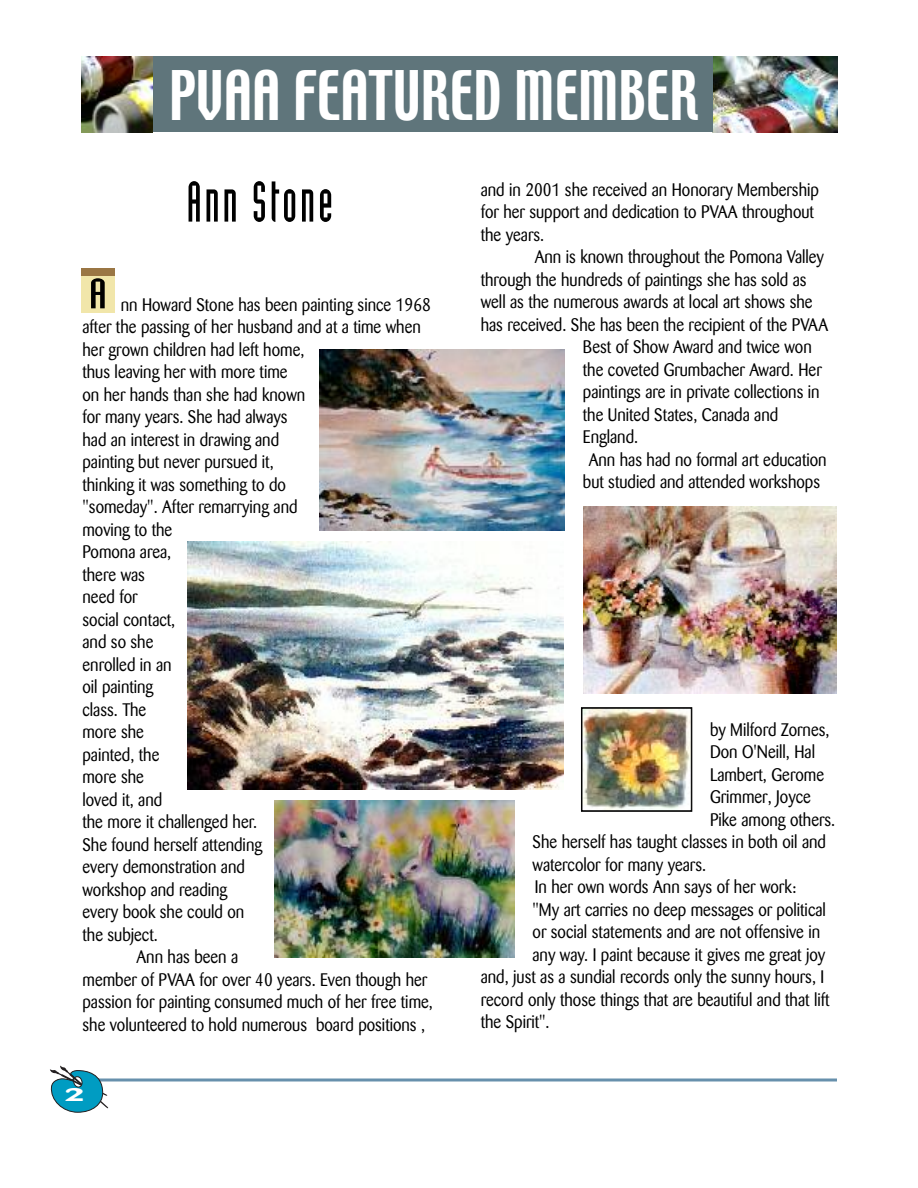
<style>
.page{position:relative;width:918px;height:1188px;background:#fff}
.page>*{position:absolute;margin:0;border:0;box-sizing:border-box;transform-origin:0 0}
.t1{font:60.6px "Techno";color:#fff;scale:.82 1}
.t2{font:56.25px "Industria Solid";letter-spacing:.06em;color:#000;scale:.9 1}
.t3{font:41.7px "Industria Solid";color:#000;scale:1.47 1}
.t4{font:18px/22.5px "Barmeno";color:#000;scale:.9 1}
.t5{font:700 18px "Barmeno";color:#fff;scale:2.1 1}
</style>
<div class="page">
<img style="left:713px;top:57px;width:124px;height:75px">
<div style="left:152px;top:57px;width:561px;height:75px;background:#5f757b"></div>
<img style="left:81px;top:57px;width:72px;height:75px">
<div style="left:81px;top:275px;width:34px;height:38px;background:#f1e6aa"></div>
<div style="left:81px;top:268px;width:34px;height:8px;background:#9a7644"></div>
<img style="left:320px;top:349px;width:245px;height:181px">
<img style="left:274px;top:801px;width:241px;height:156px">
<img style="left:188px;top:541px;width:376px;height:249px">
<img style="left:583px;top:506px;width:254px;height:188px">
<img style="left:584px;top:710px;width:105px;height:99px">
<div style="left:582px;top:708px;width:109px;height:103px;border:1px solid #000"></div>
<svg style="left:108px;top:1078px;width:729px;height:4px;background:#8cabc0"></svg>
<svg style="left:50px;top:1066px;width:58px;height:46px"></svg>
<h1 class="t1" style="left:169px;top:64px;width:647px">PVAA FEATURED MEMBER</h1>
<h2 class="t2" style="left:187px;top:181px;width:164px">Ann Stone</h2>
<h3 class="t3" style="left:89px;top:279px;width:14px">A</h3>
<p class="t4" style="left:121px;top:295px;width:346px">nn Howard Stone has been painting since 1968</p>
<p class="t4" style="left:83px;top:317px;width:378px">after the passing of her husband and at a time when</p>
<p class="t4" style="left:83px;top:340px;width:248px">her grown children had left home,</p>
<p class="t4" style="left:83px;top:362px;width:229px">thus leaving her with more time</p>
<p class="t4" style="left:83px;top:385px;width:249px">on her hands than she had known</p>
<p class="t4" style="left:83px;top:407px;width:229px">for many years. She had always</p>
<p class="t4" style="left:83px;top:430px;width:220px">had an interest in drawing and</p>
<p class="t4" style="left:83px;top:452px;width:214px">painting but never pursued it,</p>
<p class="t4" style="left:83px;top:475px;width:228px">thinking it was something to do</p>
<p class="t4" style="left:83px;top:497px;width:240px">"someday". After remarrying and</p>
<p class="t4" style="left:83px;top:520px;width:101px">moving to the</p>
<p class="t4" style="left:83px;top:542px;width:100px">Pomona area,</p>
<p class="t4" style="left:83px;top:565px;width:71px">there was</p>
<p class="t4" style="left:83px;top:587px;width:63px">need for</p>
<p class="t4" style="left:83px;top:610px;width:105px">social contact,</p>
<p class="t4" style="left:83px;top:632px;width:80px">and so she</p>
<p class="t4" style="left:83px;top:655px;width:101px">enrolled in an</p>
<p class="t4" style="left:83px;top:677px;width:80px">oil painting</p>
<p class="t4" style="left:83px;top:700px;width:72px">class. The</p>
<p class="t4" style="left:83px;top:722px;width:70px">more she</p>
<p class="t4" style="left:83px;top:745px;width:87px">painted, the</p>
<p class="t4" style="left:83px;top:767px;width:70px">more she</p>
<p class="t4" style="left:83px;top:790px;width:90px">loved it, and</p>
<p class="t4" style="left:83px;top:812px;width:196px">the more it challenged her.</p>
<p class="t4" style="left:83px;top:835px;width:201px">She found herself attending</p>
<p class="t4" style="left:83px;top:857px;width:182px">every demonstration and</p>
<p class="t4" style="left:83px;top:880px;width:162px">workshop and reading</p>
<p class="t4" style="left:83px;top:902px;width:181px">every book she could on</p>
<p class="t4" style="left:83px;top:925px;width:85px">the subject.</p>
<p class="t4" style="left:137px;top:947px;width:115px">Ann has been a</p>
<p class="t4" style="left:83px;top:970px;width:385px">member of PVAA for over 40 years. Even though her</p>
<p class="t4" style="left:83px;top:992px;width:391px">passion for painting consumed much of her free time,</p>
<p class="t4" style="left:83px;top:1015px;width:382px">she volunteered to hold numerous board positions ,</p>
<p class="t5" style="left:64px;top:1085px;width:11px">2</p>
<p class="t4" style="left:481px;top:180px;width:377px">and in 2001 she received an Honorary Membership for her support and dedication to PVAA throughout the years.</p>
<p class="t4" style="left:535px;top:247px;width:323px">Ann is known throughout the Pomona Valley</p>
<p class="t4" style="left:481px;top:270px;width:364px">through the hundreds of paintings she has sold as</p>
<p class="t4" style="left:481px;top:292px;width:370px">well as the numerous awards at local art shows she</p>
<p class="t4" style="left:481px;top:315px;width:388px">has received. She has been the recipient of the PVAA</p>
<p class="t4" style="left:583px;top:337px;width:256px">Best of Show Award and twice won</p>
<p class="t4" style="left:583px;top:360px;width:267px">the coveted Grumbacher Award. Her</p>
<p class="t4" style="left:583px;top:382px;width:265px">paintings are in private collections in</p>
<p class="t4" style="left:583px;top:405px;width:218px">the United States, Canada and</p>
<p class="t4" style="left:583px;top:427px;width:63px">England.</p>
<p class="t4" style="left:589px;top:450px;width:266px">Ann has had no formal art education</p>
<p class="t4" style="left:583px;top:472px;width:265px">but studied and attended workshops</p>
<p class="t4" style="left:710px;top:720px;width:134px">by Milford Zornes,</p>
<p class="t4" style="left:710px;top:742px;width:118px">Don O'Neill, Hal</p>
<p class="t4" style="left:710px;top:765px;width:128px">Lambert, Gerome</p>
<p class="t4" style="left:710px;top:787px;width:114px">Grimmer, Joyce</p>
<p class="t4" style="left:710px;top:810px;width:141px">Pike among others.</p>
<p class="t4" style="left:533px;top:832px;width:328px">She herself has taught classes in both oil and</p>
<p class="t4" style="left:533px;top:855px;width:194px">watercolor for many years.</p>
<p class="t4" style="left:535px;top:877px;width:292px">In her own words Ann says of her work:</p>
<p class="t4" style="left:533px;top:900px;width:327px">"My art carries no deep messages or political</p>
<p class="t4" style="left:533px;top:922px;width:321px">or social statements and are not offensive in</p>
<p class="t4" style="left:533px;top:945px;width:327px">any way. I paint because it gives me great joy</p>
<p class="t4" style="left:481px;top:967px;width:383px">and, just as a sundial records only the sunny hours, I</p>
<p class="t4" style="left:481px;top:990px;width:389px">record only those things that are beautiful and that lift</p>
<p class="t4" style="left:481px;top:1012px;width:78px">the Spirit".</p>
</div>
